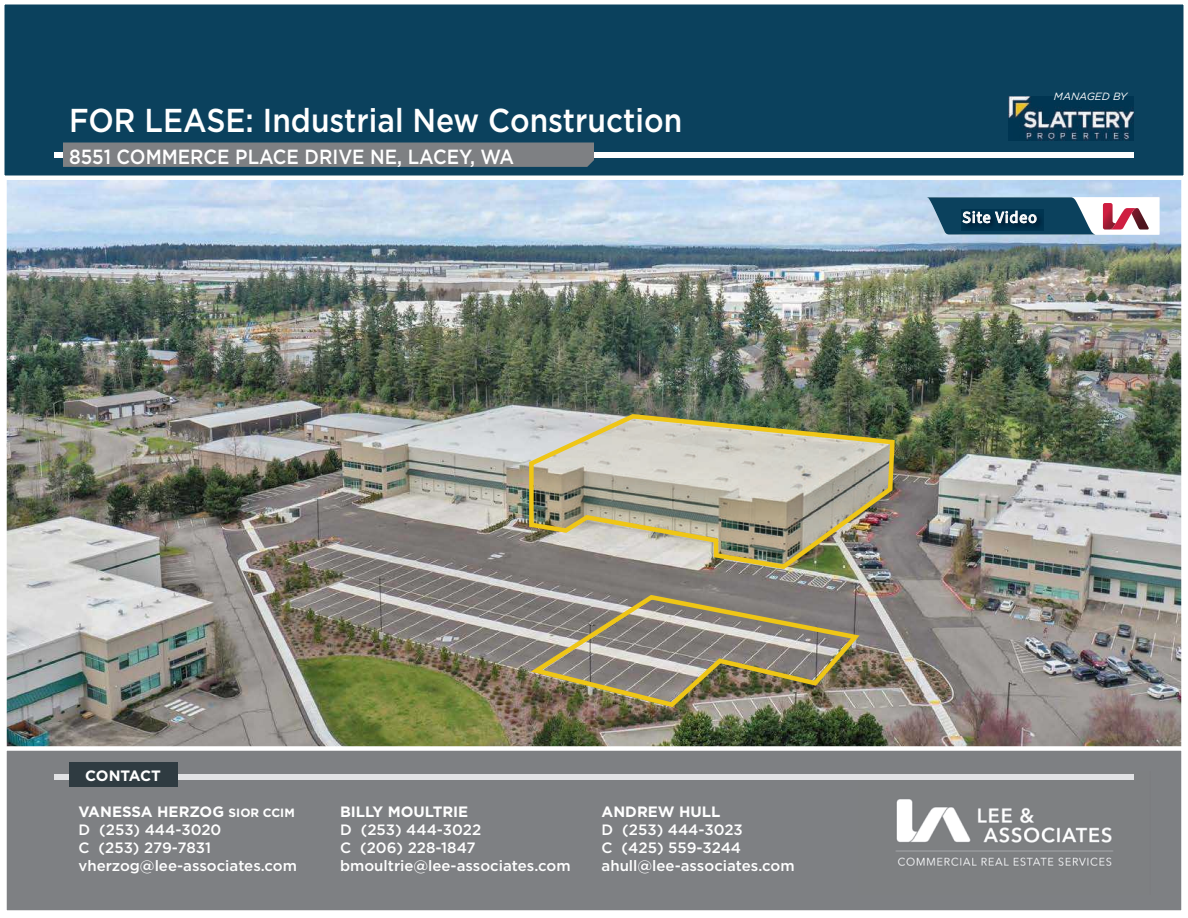
<style>
.page{position:relative;width:1188px;height:918px;background:#fff}
.page>*{position:absolute;margin:0;border:0;box-sizing:border-box;transform-origin:0 0}
.t1{font:500 33px "Gotham";color:#fff;scale:.9 1}
.t2{font:500 20.4px "Gotham";color:#fff;scale:.9 1}
.t3{font:16.2px "Source Sans Pro";letter-spacing:.05em;color:#fff}
.t4{font:500 15px/18px "Gotham";color:#fff}
.t5{font:700 15px "Gotham";color:#fff}
.t6{font:italic 10.5px "Gotham";color:#fff}
.s1{font-weight:700}
.s2{font-weight:700;font-size:12px}
</style>
<div class="page">
<img style="left:7px;top:180px;width:1174px;height:566px">
<div style="left:2px;top:2px;width:1184px;height:176px;background:#0b415d"></div>
<div style="left:0;top:0;width:1188px;height:180px;border:4px solid #fff"></div>
<div style="left:54px;top:152px;width:1080px;height:6px;background:#fff"></div>
<div style="left:4px;top:748px;width:1180px;height:165px;background:#7e8083"></div>
<div style="left:2px;top:746px;width:1184px;height:169px;border:4px solid #fff"></div>
<img style="left:896px;top:799px;width:217px;height:67px">
<svg style="left:63px;top:142px;width:531px;height:25px;background:#7b7e81"></svg>
<div style="left:54px;top:774px;width:1080px;height:6px;background:#e1e2e4"></div>
<div style="left:69px;top:762px;width:108px;height:25px;background:#2f3b41"></div>
<img style="left:1009px;top:96px;width:125px;height:44px">
<img style="left:526px;top:412px;width:371px;height:159px">
<img style="left:530px;top:593px;width:334px;height:117px">
<svg style="left:927px;top:197px;width:232px;height:38px"></svg>
<h1 class="t1" style="left:69px;top:99px;width:683px">FOR LEASE: Industrial New Construction</h1>
<h2 class="t2" style="left:69px;top:143px;width:496px">8551 COMMERCE PLACE DRIVE NE, LACEY, WA</h2>
<p class="t6" style="left:1054px;top:91px;width:75px">MANAGED BY</p>
<p class="t3" style="left:962px;top:206px;width:76px">Site Video</p>
<p class="t5" style="left:85px;top:765px;width:77px">CONTACT</p>
<p class="t4" style="left:79px;top:803px;width:220px"><span class="s1">VANESSA HERZOG</span> <span class="s2">SIOR CCIM<br></span>D (253) 444-3020<br>C (253) 279-7831 vherzog@lee-associates.com</p>
<p class="t5" style="left:340px;top:802px;width:130px">BILLY MOULTRIE</p>
<p class="t4" style="left:340px;top:821px;width:232px">D (253) 444-3022<br>C (206) 228-1847 bmoultrie@lee-associates.com</p>
<p class="t5" style="left:602px;top:802px;width:120px">ANDREW HULL</p>
<p class="t4" style="left:602px;top:821px;width:195px">D (253) 444-3023<br>C (425) 559-3244 ahull@lee-associates.com</p>
</div>
